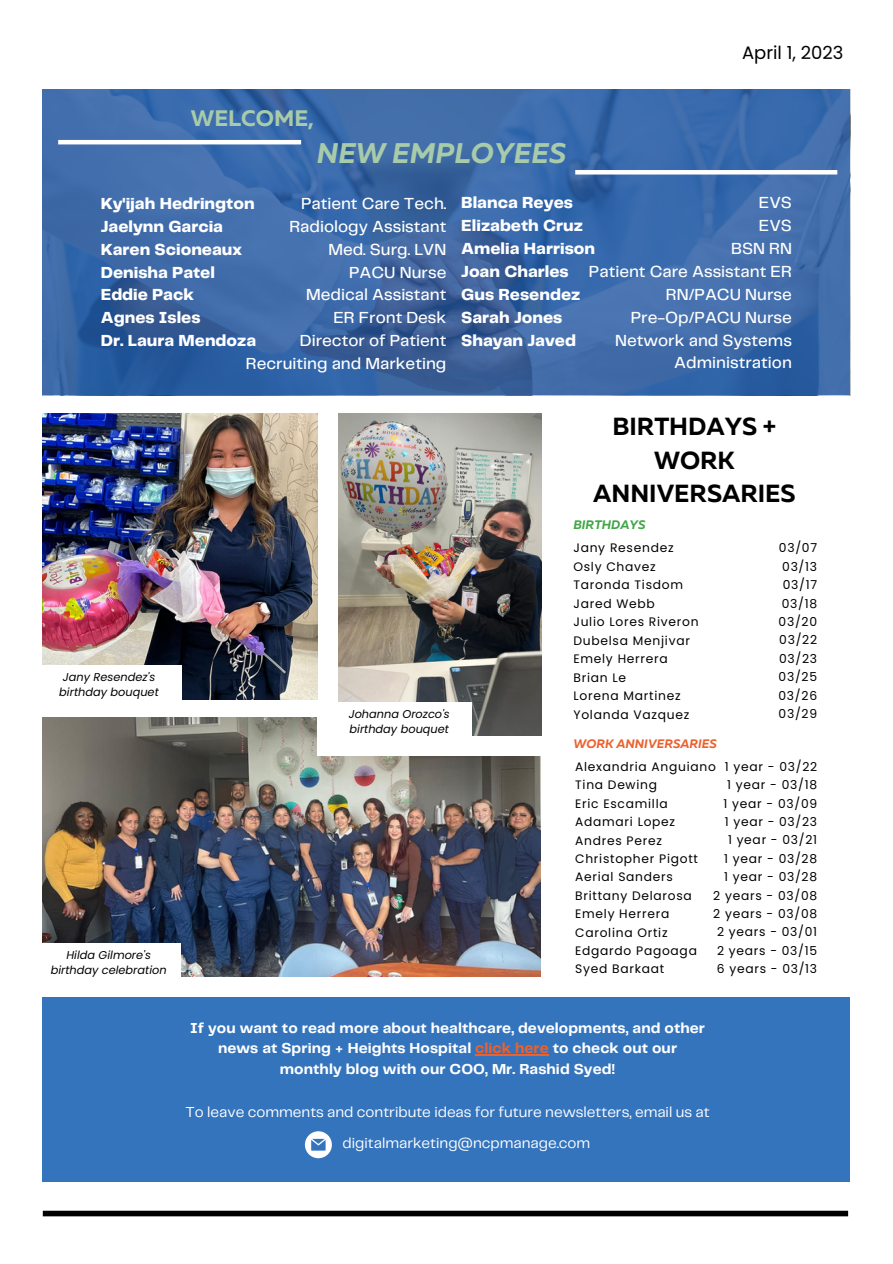
<style>
.page{position:relative;width:893px;height:1264px;background:#fff}
.page>*{position:absolute;margin:0;border:0;box-sizing:border-box;transform-origin:0 0}
.t1{font:italic 700 28.35px "Muller";color:#a8cbaa}
.t2{font:700 24.75px/33.8px "Muller";color:#000;text-align:center}
.t3{font:700 22.35px "Muller";color:#a8cbaa}
.t4{font:18px "Poppins";color:#000}
.t5{font:500 16.65px/23px "Telegraf";color:#fff;text-align:right}
.t6{font:800 16.65px "Telegraf";color:#fff}
.t7{font:700 15px/20.2px "Telegraf";letter-spacing:.005em;color:#fff;text-align:center}
.t8{font:15px "Telegraf";color:#fff}
.t9{font:12.3px "Poppins";letter-spacing:.06em;color:#000}
.t10{font:italic 700 12.3px "Muller";color:#ec612d}
.t11{font:italic 700 12.3px "Muller";color:#3fa747}
.t12{font:italic 11.4px "Poppins";color:#000}
.s1{color:#ec612d}
</style>
<div class="page">
<div style="left:43px;top:1210px;width:805px;height:6px;background:#000"></div>
<svg style="left:43px;top:89px;width:806px;height:305px;background:#3b68a7"></svg>
<hr style="left:575px;top:170px;width:262px;height:4px;background:#fff">
<hr style="left:58px;top:140px;width:243px;height:4px;background:#fff">
<div style="left:43px;top:997px;width:806px;height:184px;background:#3474bd"></div>
<svg style="left:305px;top:1131px;width:27px;height:27px"></svg>
<img style="left:42px;top:717px;width:498px;height:259px">
<div style="left:317px;top:413px;width:239px;height:343px;background:#fff"></div>
<img style="left:42px;top:413px;width:275px;height:286px">
<div style="left:36px;top:943px;width:145px;height:41px;background:#fff"></div>
<div style="left:37px;top:665px;width:144px;height:41px;background:#fff"></div>
<img style="left:338px;top:413px;width:203px;height:322px">
<div style="left:327px;top:702px;width:144px;height:41px;background:#fff"></div>
<hr style="left:475px;top:1054px;width:74px;height:1px;background:#ec612d">
<p class="t3" style="left:191px;top:108px;width:125px">WELCOME,</p>
<p class="t1" style="left:317px;top:141px;width:251px">NEW EMPLOYEES</p>
<p class="t4" style="left:742px;top:40px;width:103px">April 1, 2023</p>
<p class="t6" style="left:101px;top:196px;width:155px">Ky'ijah Hedrington</p>
<p class="t6" style="left:101px;top:219px;width:124px">Jaelynn Garcia</p>
<p class="t6" style="left:101px;top:242px;width:143px">Karen Scioneaux</p>
<p class="t6" style="left:101px;top:265px;width:116px">Denisha Patel</p>
<p class="t6" style="left:101px;top:288px;width:94px">Eddie Pack</p>
<p class="t6" style="left:101px;top:310px;width:101px">Agnes Isles</p>
<p class="t6" style="left:101px;top:333px;width:157px">Dr. Laura Mendoza</p>
<p class="t5" style="left:301px;top:193px;width:147px">Patient Care Tech.</p>
<p class="t5" style="left:289px;top:215px;width:158px">Radiology Assistant</p>
<p class="t5" style="left:328px;top:238px;width:119px">Med. Surg. LVN</p>
<p class="t5" style="left:349px;top:261px;width:99px">PACU Nurse</p>
<p class="t5" style="left:306px;top:284px;width:142px">Medical Assistant</p>
<p class="t5" style="left:333px;top:307px;width:114px">ER Front Desk</p>
<p class="t5" style="left:246px;top:330px;width:202px">Director of Patient<br>Recruiting and Marketing</p>
<p class="t6" style="left:461px;top:196px;width:113px">Blanca Reyes</p>
<p class="t6" style="left:461px;top:219px;width:123px">Elizabeth Cruz</p>
<p class="t6" style="left:461px;top:241px;width:135px">Amelia Harrison</p>
<p class="t6" style="left:461px;top:264px;width:109px">Joan Charles</p>
<p class="t6" style="left:461px;top:287px;width:121px">Gus Resendez</p>
<p class="t6" style="left:461px;top:310px;width:103px">Sarah Jones</p>
<p class="t6" style="left:461px;top:333px;width:116px">Shayan Javed</p>
<p class="t5" style="left:758px;top:192px;width:35px">EVS</p>
<p class="t5" style="left:758px;top:215px;width:35px">EVS</p>
<p class="t5" style="left:731px;top:238px;width:62px">BSN RN</p>
<p class="t5" style="left:589px;top:261px;width:204px">Patient Care Assistant ER<br>RN/PACU Nurse</p>
<p class="t5" style="left:630px;top:306px;width:163px">Pre-Op/PACU Nurse</p>
<p class="t5" style="left:615px;top:329px;width:178px">Network and Systems</p>
<p class="t5" style="left:674px;top:352px;width:119px">Administration</p>
<p class="t12" style="left:63px;top:669px;width:94px">Jany Resendez's</p>
<p class="t12" style="left:59px;top:684px;width:101px">birthday bouquet</p>
<p class="t12" style="left:66px;top:947px;width:86px">Hilda Gilmore's</p>
<p class="t12" style="left:51px;top:962px;width:117px">birthday celebration</p>
<p class="t12" style="left:348px;top:706px;width:103px">Johanna Orozco's</p>
<p class="t12" style="left:349px;top:721px;width:101px">birthday bouquet</p>
<p class="t2" style="left:593px;top:411px;width:204px">BIRTHDAYS +<br>WORK<br>ANNIVERSARIES</p>
<p class="t11" style="left:573px;top:519px;width:74px">BIRTHDAYS</p>
<p class="t9" style="left:573px;top:539px;width:102px">Jany Resendez</p>
<p class="t9" style="left:573px;top:558px;width:84px">Osly Chavez</p>
<p class="t9" style="left:573px;top:576px;width:111px">Taronda Tisdom</p>
<p class="t9" style="left:573px;top:595px;width:83px">Jared Webb</p>
<p class="t9" style="left:573px;top:613px;width:127px">Julio Lores Riveron</p>
<p class="t9" style="left:573px;top:631px;width:118px">Dubelsa Menjivar</p>
<p class="t9" style="left:573px;top:650px;width:96px">Emely Herrera</p>
<p class="t9" style="left:573px;top:668px;width:54px">Brian Le</p>
<p class="t9" style="left:573px;top:687px;width:109px">Lorena Martinez</p>
<p class="t9" style="left:573px;top:705px;width:118px">Yolanda Vazquez</p>
<p class="t10" style="left:573px;top:738px;width:145px">WORK ANNIVERSARIES</p>
<p class="t9" style="left:778px;top:539px;width:40px">03/07</p>
<p class="t9" style="left:782px;top:557px;width:36px">03/13</p>
<p class="t9" style="left:782px;top:576px;width:36px">03/17</p>
<p class="t9" style="left:781px;top:594px;width:37px">03/18</p>
<p class="t9" style="left:778px;top:613px;width:40px">03/20</p>
<p class="t9" style="left:779px;top:631px;width:39px">03/22</p>
<p class="t9" style="left:779px;top:650px;width:40px">03/23</p>
<p class="t9" style="left:778px;top:668px;width:40px">03/25</p>
<p class="t9" style="left:778px;top:687px;width:40px">03/26</p>
<p class="t9" style="left:778px;top:705px;width:40px">03/29</p>
<p class="t9" style="left:724px;top:758px;width:94px">1 year - 03/22</p>
<p class="t9" style="left:727px;top:776px;width:91px">1 year - 03/18</p>
<p class="t9" style="left:723px;top:794px;width:95px">1 year - 03/09</p>
<p class="t9" style="left:724px;top:813px;width:94px">1 year - 03/23</p>
<p class="t9" style="left:728px;top:831px;width:91px">1 year - 03/21</p>
<p class="t9" style="left:724px;top:849px;width:94px">1 year - 03/28</p>
<p class="t9" style="left:724px;top:868px;width:94px">1 year - 03/28</p>
<p class="t9" style="left:713px;top:886px;width:105px">2 years - 03/08</p>
<p class="t9" style="left:713px;top:905px;width:105px">2 years - 03/08</p>
<p class="t9" style="left:717px;top:923px;width:102px">2 years - 03/01</p>
<p class="t9" style="left:717px;top:941px;width:102px">2 years - 03/15</p>
<p class="t9" style="left:716px;top:960px;width:102px">6 years - 03/13</p>
<p class="t9" style="left:575px;top:758px;width:142px">Alexandria Anguiano</p>
<p class="t9" style="left:575px;top:776px;width:83px">Tina Dewing</p>
<p class="t9" style="left:575px;top:795px;width:94px">Eric Escamilla</p>
<p class="t9" style="left:575px;top:813px;width:101px">Adamari Lopez</p>
<p class="t9" style="left:575px;top:831px;width:88px">Andres Perez</p>
<p class="t9" style="left:575px;top:850px;width:124px">Christopher Pigott</p>
<p class="t9" style="left:575px;top:868px;width:99px">Aerial Sanders</p>
<p class="t9" style="left:575px;top:886px;width:118px">Brittany Delarosa</p>
<p class="t9" style="left:575px;top:905px;width:96px">Emely Herrera</p>
<p class="t9" style="left:575px;top:923px;width:94px">Carolina Ortiz</p>
<p class="t9" style="left:575px;top:942px;width:123px">Edgardo Pagoaga</p>
<p class="t9" style="left:575px;top:960px;width:90px">Syed Barkaat</p>
<p class="t7" style="left:190px;top:1018px;width:516px">If you want to read more about healthcare, developments, and other news at Spring + Heights Hospital <span class="s1">click here</span> to check out our monthly blog with our COO, Mr. Rashid Syed!</p>
<p class="t8" style="left:185px;top:1105px;width:525px">To leave comments and contribute ideas for future newsletters, email us at</p>
<p class="t8" style="left:342px;top:1136px;width:249px">digitalmarketing@ncpmanage.com</p>
</div>
